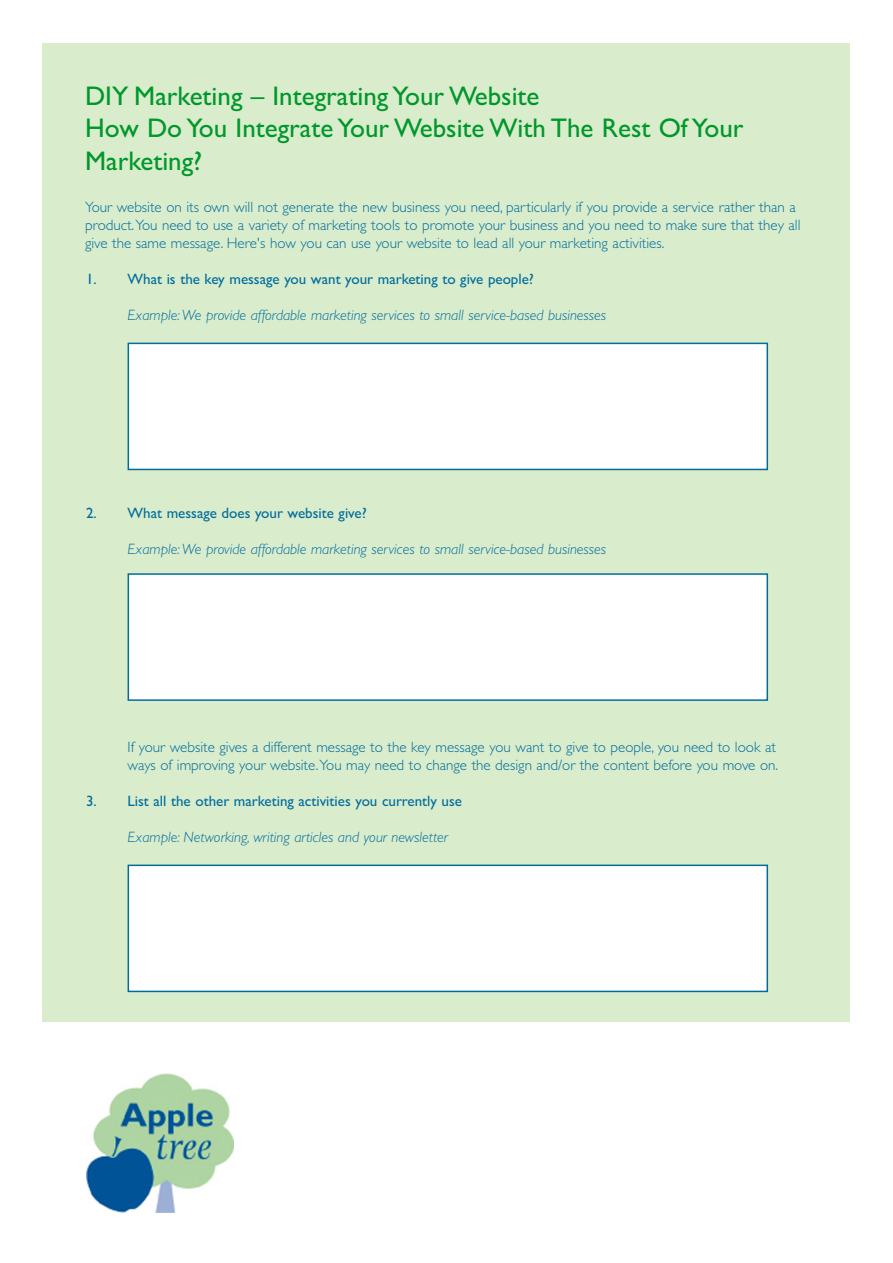
<style>
.page{position:relative;width:893px;height:1263px;background:#fff}
.page>*{position:absolute;margin:0;border:0;box-sizing:border-box;transform-origin:0 0}
.t1{font:27px/32.4px "Gill Sans";color:#00972b}
.t2{font:300 15px/18px "Gill Sans";color:#006c9c}
.t3{font:italic 300 15px "Gill Sans";color:#006c9c}
.t4{font:15px "Gill Sans";color:#006c9c}
</style>
<div class="page">
<div style="left:43px;top:44px;width:807px;height:978px;background:#d9eccc"></div>
<img style="left:86px;top:1073px;width:147px;height:140px">
<div style="left:128px;top:343px;width:639px;height:126px;background:#fff"></div>
<div style="left:128px;top:343px;width:640px;height:127px;border:2px solid #006c9c"></div>
<div style="left:128px;top:574px;width:639px;height:126px;background:#fff"></div>
<div style="left:128px;top:573px;width:640px;height:128px;border:2px solid #006c9c"></div>
<div style="left:128px;top:865px;width:639px;height:126px;background:#fff"></div>
<div style="left:128px;top:864px;width:640px;height:128px;border:2px solid #006c9c"></div>
<h1 class="t1" style="left:85px;top:80px;width:660px">DIY Marketing – Integrating Your Website<br>How Do You Integrate Your Website With The Rest Of Your<br>Marketing?</h1>
<p class="t2" style="left:85px;top:198px;width:717px">Your website on its own will not generate the new business you need, particularly if you provide a service rather than a product.You need to use a variety of marketing tools to promote your business and you need to make sure that they all give the same message. Here's how you can use your website to lead all your marketing activities.</p>
<p class="t4" style="left:86px;top:270px;width:449px">1. What is the key message you want your marketing to give people?</p>
<p class="t3" style="left:128px;top:306px;width:480px">Example:We provide affordable marketing services to small service-based businesses</p>
<p class="t4" style="left:86px;top:504px;width:282px">2. What message does your website give?</p>
<p class="t3" style="left:128px;top:540px;width:480px">Example:We provide affordable marketing services to small service-based businesses</p>
<p class="t2" style="left:128px;top:738px;width:652px">If your website gives a different message to the key message you want to give to people, you need to look at ways of improving your website.You may need to change the design and/or the content before you move on.</p>
<p class="t4" style="left:86px;top:792px;width:377px">3. List all the other marketing activities you currently use</p>
<p class="t3" style="left:128px;top:828px;width:322px">Example: Networking, writing articles and your newsletter</p>
</div>
